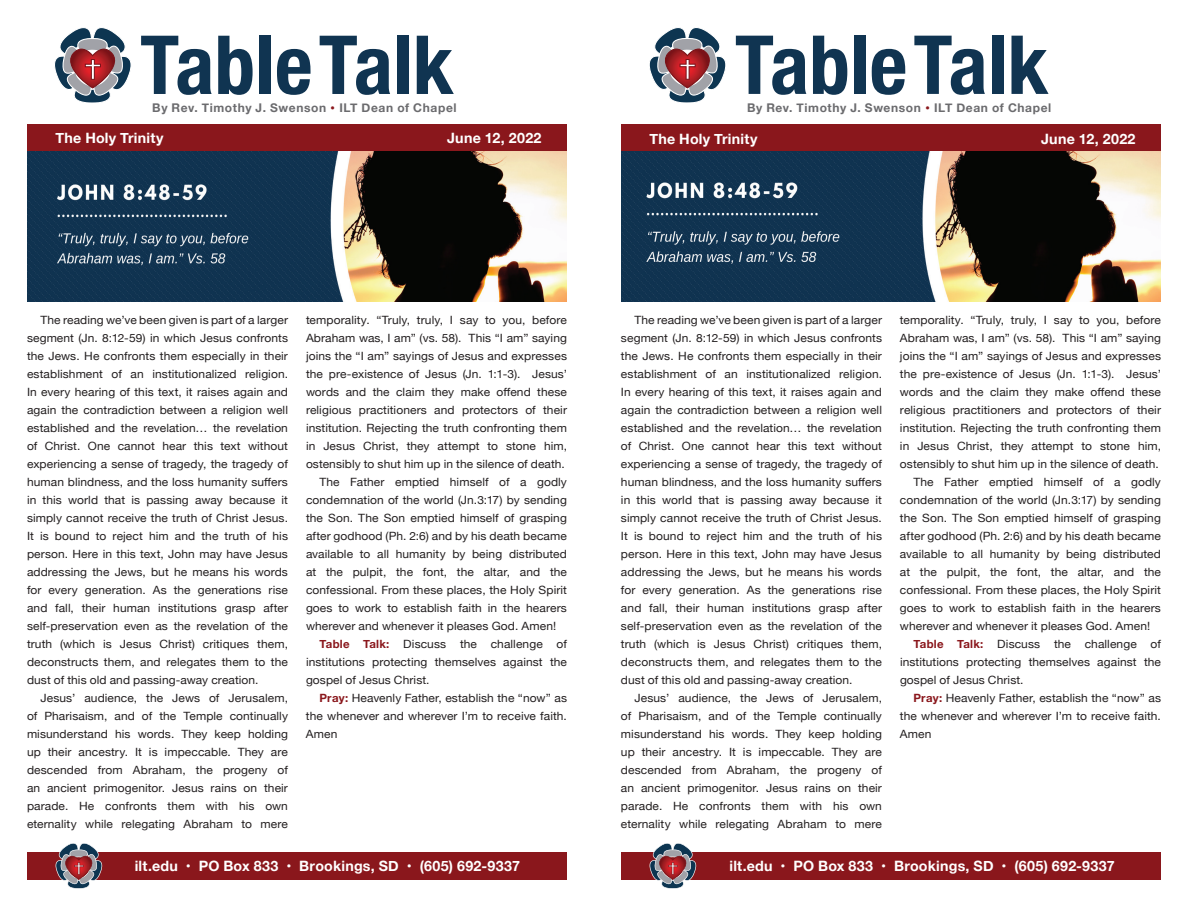
<style>
.page{position:relative;width:1188px;height:918px;background:#fff}
.page>*{position:absolute;margin:0;border:0;box-sizing:border-box;transform-origin:0 0}
.t1{font:700 14.25px "Helvetica Neue";letter-spacing:.015em;color:#fff}
.t2{font:700 12px "Helvetica Neue";letter-spacing:.05em;color:#6b6b6e}
.t3{font:11.4px/18px "Helvetica Neue";letter-spacing:.005em;color:#231f20;text-align:justify;scale:1.05 1}
.s1{font-size:14.25px;color:#8a171c}
.s2{font-weight:700;color:#8a171c}
</style>
<div class="page">
<div style="left:28px;top:852px;width:539px;height:28px;background:#8a171c"></div>
<svg style="left:54px;top:27px;width:77px;height:76px"></svg>
<svg style="left:141px;top:36px;width:71px;height:59px"></svg>
<svg style="left:218px;top:36px;width:35px;height:59px"></svg>
<div style="left:259px;top:36px;width:12px;height:58px;background:#103451"></div>
<svg style="left:277px;top:49px;width:34px;height:46px"></svg>
<svg style="left:320px;top:36px;width:70px;height:59px"></svg>
<div style="left:397px;top:36px;width:11px;height:58px;background:#103451"></div>
<svg style="left:417px;top:36px;width:37px;height:58px"></svg>
<div style="left:28px;top:124px;width:539px;height:28px;background:#8a171c"></div>
<svg style="left:56px;top:843px;width:46px;height:46px"></svg>
<div style="left:622px;top:852px;width:539px;height:28px;background:#8a171c"></div>
<svg style="left:649px;top:27px;width:77px;height:76px"></svg>
<svg style="left:736px;top:36px;width:70px;height:59px"></svg>
<svg style="left:813px;top:36px;width:34px;height:59px"></svg>
<div style="left:854px;top:36px;width:11px;height:58px;background:#103451"></div>
<svg style="left:872px;top:49px;width:33px;height:46px"></svg>
<svg style="left:914px;top:36px;width:71px;height:59px"></svg>
<div style="left:992px;top:36px;width:11px;height:58px;background:#103451"></div>
<svg style="left:1012px;top:36px;width:37px;height:58px"></svg>
<div style="left:622px;top:124px;width:539px;height:28px;background:#8a171c"></div>
<svg style="left:650px;top:843px;width:46px;height:46px"></svg>
<img style="left:28px;top:152px;width:539px;height:149px">
<img style="left:622px;top:152px;width:539px;height:149px">
<p class="t2" style="left:152px;top:98px;width:306px">By Rev. Timothy J. Swenson <span class="s1">•</span> ILT Dean of Chapel</p>
<p class="t2" style="left:747px;top:98px;width:306px">By Rev. Timothy J. Swenson <span class="s1">•</span> ILT Dean of Chapel</p>
<p class="t1" style="left:56px;top:126px;width:109px">The Holy Trinity</p>
<p class="t1" style="left:447px;top:126px;width:96px">June 12, 2022</p>
<p class="t1" style="left:650px;top:127px;width:109px">The Holy Trinity</p>
<p class="t1" style="left:1041px;top:127px;width:96px">June 12, 2022</p>
<p class="t3" style="left:27px;top:312px;width:250px;text-indent:14px">The reading we’ve been given is part of a larger segment (Jn. 8:12-59) in which Jesus confronts the Jews. He confronts them especially in their establishment of an institutionalized religion.<br>In every hearing of this text, it raises again and again the contradiction between a religion well established and the revelation… the revelation of Christ. One cannot hear this text without experiencing a sense of tragedy, the tragedy of human blindness, and the loss humanity suffers in this world that is passing away because it simply cannot receive the truth of Christ Jesus.<br>It is bound to reject him and the truth of his person. Here in this text, John may have Jesus addressing the Jews, but he means his words for every generation. As the generations rise and fall, their human institutions grasp after self-preservation even as the revelation of the truth (which is Jesus Christ) critiques them, deconstructs them, and relegates them to the dust of this old and passing-away creation.</p>
<p class="t3" style="left:27px;top:690px;width:250px;text-indent:14px">Jesus’ audience, the Jews of Jerusalem, of Pharisaism, and of the Temple continually misunderstand his words. They keep holding up their ancestry. It is impeccable. They are descended from Abraham, the progeny of an ancient primogenitor. Jesus rains on their parade. He confronts them with his own eternality while relegating Abraham to mere</p>
<p class="t3" style="left:306px;top:312px;width:250px">temporality. “Truly, truly, I say to you, before</p>
<p class="t3" style="left:306px;top:330px;width:250px">Abraham was, I am” (vs. 58). This “I am” saying</p>
<p class="t3" style="left:306px;top:348px;width:250px">joins the “I am” sayings of Jesus and expresses</p>
<p class="t3" style="left:306px;top:366px;width:250px">the pre-existence of Jesus (Jn. 1:1-3). Jesus’</p>
<p class="t3" style="left:306px;top:384px;width:250px">words and the claim they make offend these</p>
<p class="t3" style="left:306px;top:402px;width:250px">religious practitioners and protectors of their</p>
<p class="t3" style="left:306px;top:420px;width:250px">institution. Rejecting the truth confronting them</p>
<p class="t3" style="left:306px;top:438px;width:250px">in Jesus Christ, they attempt to stone him,</p>
<p class="t3" style="left:306px;top:456px;width:248px">ostensibly to shut him up in the silence of death.</p>
<p class="t3" style="left:320px;top:474px;width:237px">The Father emptied himself of a godly</p>
<p class="t3" style="left:306px;top:492px;width:250px">condemnation of the world (Jn.3:17) by sending</p>
<p class="t3" style="left:306px;top:510px;width:250px">the Son. The Son emptied himself of grasping</p>
<p class="t3" style="left:306px;top:528px;width:250px">after godhood (Ph. 2:6) and by his death became</p>
<p class="t3" style="left:306px;top:546px;width:250px">available to all humanity by being distributed</p>
<p class="t3" style="left:306px;top:564px;width:250px">at the pulpit, the font, the altar, and the</p>
<p class="t3" style="left:306px;top:582px;width:250px">confessional. From these places, the Holy Spirit</p>
<p class="t3" style="left:306px;top:600px;width:250px">goes to work to establish faith in the hearers</p>
<p class="t3" style="left:306px;top:618px;width:240px">wherever and whenever it pleases God. Amen!</p>
<p class="t3" style="left:320px;top:636px;width:237px"><span class="s2">Table Talk:</span> Discuss the challenge of</p>
<p class="t3" style="left:306px;top:654px;width:250px">institutions protecting themselves against the</p>
<p class="t3" style="left:306px;top:672px;width:119px">gospel of Jesus Christ.</p>
<p class="t3" style="left:320px;top:690px;width:237px"><span class="s2">Pray:</span> Heavenly Father, establish the “now” as</p>
<p class="t3" style="left:306px;top:708px;width:250px">the whenever and wherever I’m to receive faith.</p>
<p class="t3" style="left:306px;top:726px;width:32px">Amen</p>
<p class="t1" style="left:135px;top:855px;width:387px">ilt.edu • PO Box 833 • Brookings, SD • (605) 692-9337</p>
<p class="t3" style="left:621px;top:312px;width:250px;text-indent:14px">The reading we’ve been given is part of a larger segment (Jn. 8:12-59) in which Jesus confronts the Jews. He confronts them especially in their establishment of an institutionalized religion.<br>In every hearing of this text, it raises again and again the contradiction between a religion well established and the revelation… the revelation of Christ. One cannot hear this text without experiencing a sense of tragedy, the tragedy of human blindness, and the loss humanity suffers in this world that is passing away because it simply cannot receive the truth of Christ Jesus.<br>It is bound to reject him and the truth of his person. Here in this text, John may have Jesus addressing the Jews, but he means his words for every generation. As the generations rise and fall, their human institutions grasp after self-preservation even as the revelation of the truth (which is Jesus Christ) critiques them, deconstructs them, and relegates them to the dust of this old and passing-away creation.</p>
<p class="t3" style="left:621px;top:690px;width:250px;text-indent:14px">Jesus’ audience, the Jews of Jerusalem, of Pharisaism, and of the Temple continually misunderstand his words. They keep holding up their ancestry. It is impeccable. They are descended from Abraham, the progeny of an ancient primogenitor. Jesus rains on their parade. He confronts them with his own eternality while relegating Abraham to mere</p>
<p class="t3" style="left:900px;top:312px;width:250px">temporality. “Truly, truly, I say to you, before</p>
<p class="t3" style="left:900px;top:330px;width:250px">Abraham was, I am” (vs. 58). This “I am” saying</p>
<p class="t3" style="left:900px;top:348px;width:250px">joins the “I am” sayings of Jesus and expresses</p>
<p class="t3" style="left:900px;top:366px;width:250px">the pre-existence of Jesus (Jn. 1:1-3). Jesus’</p>
<p class="t3" style="left:900px;top:384px;width:250px">words and the claim they make offend these</p>
<p class="t3" style="left:900px;top:402px;width:250px">religious practitioners and protectors of their</p>
<p class="t3" style="left:900px;top:420px;width:250px">institution. Rejecting the truth confronting them</p>
<p class="t3" style="left:900px;top:438px;width:250px">in Jesus Christ, they attempt to stone him,</p>
<p class="t3" style="left:900px;top:456px;width:248px">ostensibly to shut him up in the silence of death.</p>
<p class="t3" style="left:913px;top:474px;width:237px">The Father emptied himself of a godly</p>
<p class="t3" style="left:900px;top:492px;width:250px">condemnation of the world (Jn.3:17) by sending</p>
<p class="t3" style="left:900px;top:510px;width:250px">the Son. The Son emptied himself of grasping</p>
<p class="t3" style="left:900px;top:528px;width:250px">after godhood (Ph. 2:6) and by his death became</p>
<p class="t3" style="left:900px;top:546px;width:250px">available to all humanity by being distributed</p>
<p class="t3" style="left:900px;top:564px;width:250px">at the pulpit, the font, the altar, and the</p>
<p class="t3" style="left:900px;top:582px;width:250px">confessional. From these places, the Holy Spirit</p>
<p class="t3" style="left:900px;top:600px;width:250px">goes to work to establish faith in the hearers</p>
<p class="t3" style="left:900px;top:618px;width:240px">wherever and whenever it pleases God. Amen!</p>
<p class="t3" style="left:914px;top:636px;width:237px"><span class="s2">Table Talk:</span> Discuss the challenge of</p>
<p class="t3" style="left:900px;top:654px;width:250px">institutions protecting themselves against the</p>
<p class="t3" style="left:900px;top:672px;width:119px">gospel of Jesus Christ.</p>
<p class="t3" style="left:914px;top:690px;width:237px"><span class="s2">Pray:</span> Heavenly Father, establish the “now” as</p>
<p class="t3" style="left:900px;top:708px;width:250px">the whenever and wherever I’m to receive faith.</p>
<p class="t3" style="left:900px;top:726px;width:32px">Amen</p>
<p class="t1" style="left:729px;top:855px;width:387px">ilt.edu • PO Box 833 • Brookings, SD • (605) 692-9337</p>
</div>
